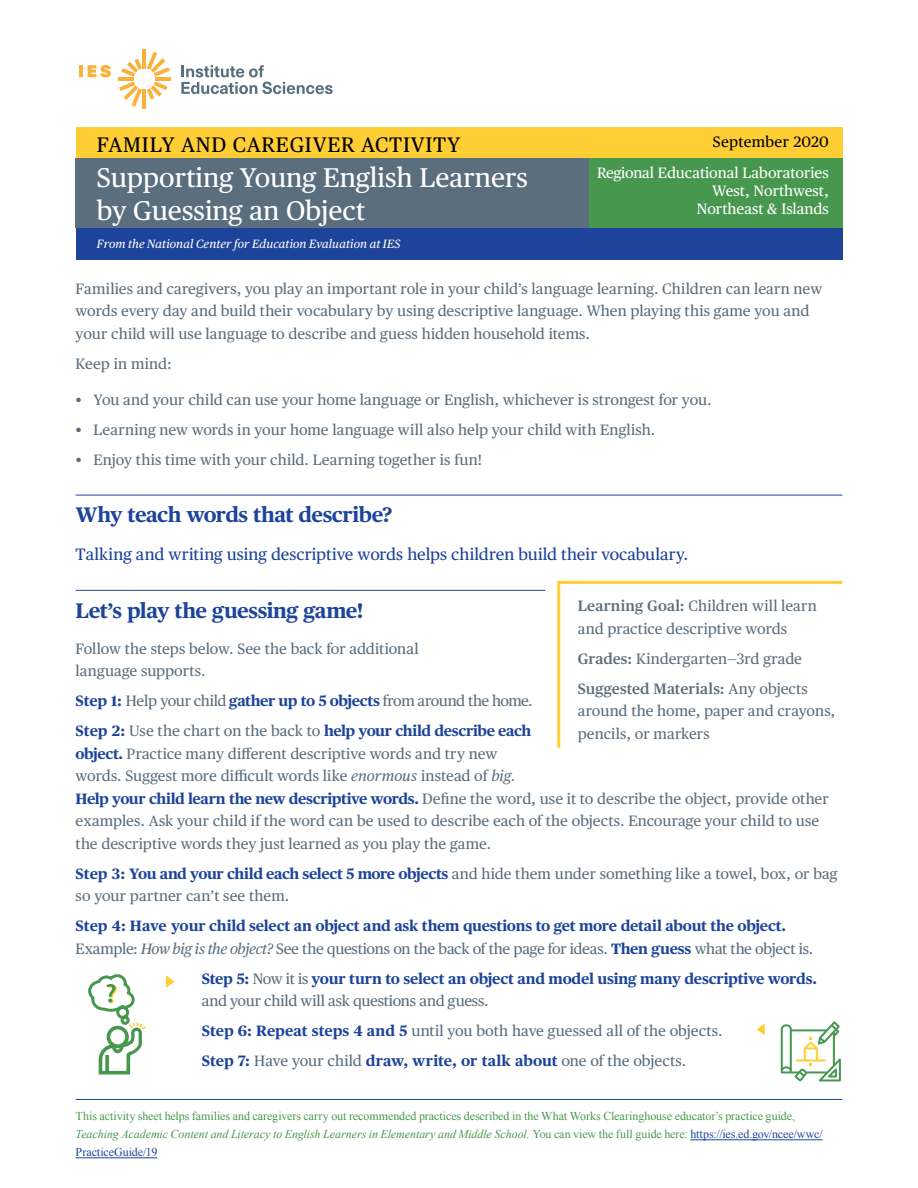
<style>
.page{position:relative;width:918px;height:1188px;background:#fff}
.page>*{position:absolute;margin:0;border:0;box-sizing:border-box;transform-origin:0 0}
.t1{font:27px/33px "Publico Text";color:#fff}
.t2{font:700 21px "Publico Text";letter-spacing:-.02em;color:#1d449a}
.PreHeader{font:21px "Publico Text";letter-spacing:.035em;color:#000}
.Activity_Instruction{font:16.5px "Publico Text";letter-spacing:.005em;color:#1d449a}
.Body{font:15px/22.5px "Publico Text";letter-spacing:.005em;color:#5b6e7e}
.t3{font:700 15px/22.5px "Publico Text";letter-spacing:-.02em;color:#1d449a}
.Body_Bullets{font:15px "Publico Text";letter-spacing:.005em;color:#5b6e7e}
.REL_Designation{font:15px/18px "Publico Text";color:#fff;text-align:right}
.Body-2{font:15px "Publico Text";letter-spacing:-.035em;color:#5b6e7e}
.PreHeader-2{font:15px "Publico Text";letter-spacing:.02em;color:#000}
.t4{font:12px/18px "Times New Roman";letter-spacing:-.005em;color:#48974e}
.Center_Credit{font:italic 12px "Publico Text";letter-spacing:.005em;color:#fff}
.s1{font-weight:600}
.s2{font-weight:700;color:#1d449a}
.s3{font-style:italic}
.s4{font-weight:400;color:#5b6e7e}
.s5{font-weight:400;font-style:italic;color:#5b6e7e}
.s6{color:#1d449a}
</style>
<div class="page">
<div style="left:76px;top:128px;width:766px;height:31px;background:#ffcd34"></div>
<hr style="left:76px;top:1099px;width:766px;height:1px;background:#1d449a">
<hr style="left:690px;top:1140px;width:133px;height:1px;background:#1d449a">
<hr style="left:76px;top:1158px;width:81px;height:1px;background:#1d449a">
<svg style="left:88px;top:65px;width:23px;height:12px"></svg>
<hr style="left:143px;top:49px;width:3px;height:19px;background:#fbb03a">
<hr style="left:118px;top:77px;width:16px;height:4px;background:#fbb03a">
<hr style="left:143px;top:90px;width:3px;height:19px;background:#fbb03a">
<hr style="left:155px;top:77px;width:16px;height:4px;background:#fbb03a">
<svg style="left:119px;top:52px;width:51px;height:55px"></svg>
<hr style="left:79px;top:65px;width:4px;height:12px;background:#fbb03a">
<svg style="left:181px;top:65px;width:152px;height:29px"></svg>
<div style="left:589px;top:159px;width:253px;height:69px;background:#48974e"></div>
<div style="left:76px;top:228px;width:766px;height:31px;background:#1d449a"></div>
<div style="left:76px;top:159px;width:513px;height:69px;background:#5b6e7e"></div>
<hr style="left:76px;top:495px;width:766px;height:1px;background:#1d449a">
<hr style="left:76px;top:590px;width:469px;height:1px;background:#1d449a">
<svg style="left:557px;top:580px;width:286px;height:168px"></svg>
<svg style="left:166px;top:975px;width:9px;height:13px"></svg>
<svg style="left:88px;top:974px;width:58px;height:101px"></svg>
<svg style="left:757px;top:1024px;width:8px;height:11px"></svg>
<svg style="left:781px;top:1021px;width:60px;height:60px"></svg>
<p class="PreHeader" style="left:97px;top:129px;width:365px">FAMILY AND CAREGIVER ACTIVITY</p>
<p class="PreHeader-2" style="left:713px;top:131px;width:118px">September 2020</p>
<h1 class="t1" style="left:97px;top:160px;width:433px">Supporting Young English Learners by Guessing an Object</h1>
<p class="REL_Designation" style="left:597px;top:163px;width:233px">Regional Educational Laboratories<br>West, Northwest,<br>Northeast &amp; Islands</p>
<p class="Center_Credit" style="left:97px;top:235px;width:306px">From the National Center for Education Evaluation at IES</p>
<p class="Body" style="left:76px;top:276px;width:748px">Families and caregivers, you play an important role in your child’s language learning. Children can learn new words every day and build their vocabulary by using descriptive language. When playing this game you and your child will use language to describe and guess hidden household items.</p>
<p class="Body" style="left:76px;top:351px;width:98px">Keep in mind:</p>
<p class="Body_Bullets" style="left:76px;top:388px;width:637px">• You and your child can use your home language or English, whichever is strongest for you.</p>
<p class="Body_Bullets" style="left:76px;top:418px;width:581px">• Learning new words in your home language will also help your child with English.</p>
<p class="Body_Bullets" style="left:76px;top:448px;width:408px">• Enjoy this time with your child. Learning together is fun!</p>
<h2 class="t2" style="left:76px;top:499px;width:319px">Why teach words that describe?</h2>
<p class="Activity_Instruction" style="left:76px;top:542px;width:614px">Talking and writing using descriptive words helps children build their vocabulary.</p>
<p class="Body" style="left:578px;top:594px;width:241px"><span class="s1">Learning Goal:</span> Children will learn and practice descriptive words</p>
<p class="Body" style="left:578px;top:642px;width:232px;line-height:30px"><span class="s1">Grades:</span> Kindergarten—3rd grade<br><span class="s1">Suggested Materials:</span> Any objects</p>
<p class="Body" style="left:578px;top:699px;width:259px">around the home, paper and crayons, pencils, or markers</p>
<h2 class="t2" style="left:76px;top:594px;width:289px">Let’s play the guessing game!</h2>
<p class="Body" style="left:76px;top:636px;width:345px">Follow the steps below. See the back for additional language supports.</p>
<p class="Body-2" style="left:76px;top:690px;width:459px"><span class="s2">Step 1:</span> Help your child <span class="s2">gather up to 5 objects</span> from around the home.</p>
<p class="Body" style="left:76px;top:719px;width:457px"><span class="s2">Step 2:</span> Use the chart on the back to <span class="s2">help your child describe each object.</span> Practice many different descriptive words and try new words. Suggest more difficult words like <span class="s3">enormous</span> instead of <span class="s3">big</span>.</p>
<p class="Body" style="left:76px;top:786px;width:755px"><span class="s2">Help your child learn the new descriptive words.</span> Define the word, use it to describe the object, provide other examples. Ask your child if the word can be used to describe each of the objects. Encourage your child to use the descriptive words they just learned as you play the game.</p>
<p class="Body" style="left:76px;top:861px;width:763px"><span class="s2">Step 3: You and your child each select 5 more objects</span> and hide them under something like a towel, box, or bag so your partner can’t see them.</p>
<p class="t3" style="left:76px;top:914px;width:739px">Step 4: Have your child select an object and ask them questions to get more detail about the object.<br><span class="s4">Example:</span> <span class="s5">How big is the object?</span> <span class="s4">See the questions on the back of the page for ideas.</span> Then guess <span class="s4">what the object is.</span></p>
<p class="t3" style="left:202px;top:966px;width:617px">Step 5: <span class="s4">Now it is</span> your turn to select an object and model using many descriptive words. <span class="s4">and your child will ask questions and guess.</span></p>
<p class="Body" style="left:202px;top:1019px;width:522px"><span class="s2">Step 6: Repeat steps 4 and 5</span> until you both have guessed all of the objects.</p>
<p class="Body" style="left:202px;top:1049px;width:486px"><span class="s2">Step 7:</span> Have your child <span class="s2">draw, write, or talk about</span> one of the objects.</p>
<p class="t4" style="left:76px;top:1107px;width:749px">This activity sheet helps families and caregivers carry out recommended practices described in the What Works Clearinghouse educator’s practice guide,<br><span class="s3">Teaching Academic Content and Literacy to English Learners in Elementary and Middle School.</span> You can view the full guide here: <span class="s6">https://ies.ed.gov/ncee/wwc/<br>PracticeGuide/19</span></p>
</div>
